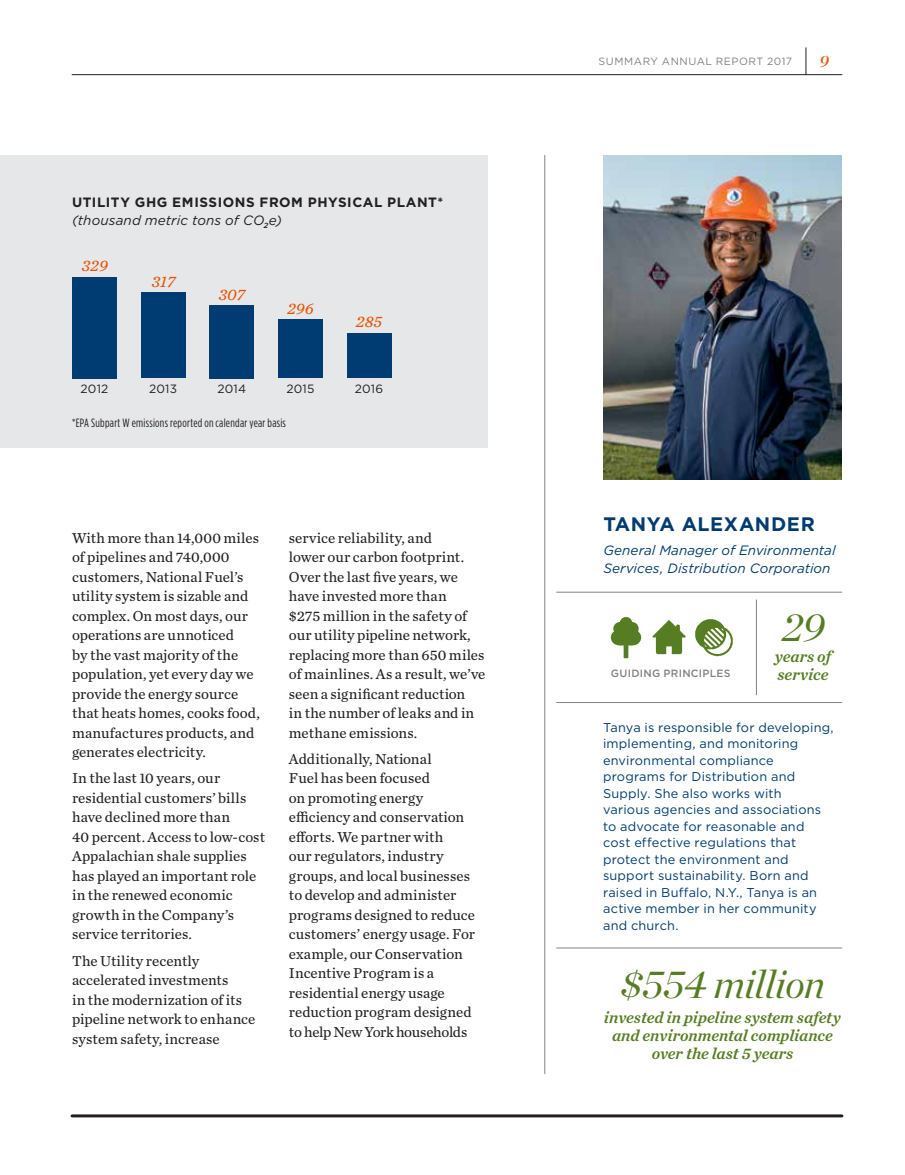
<style>
.page{position:relative;width:905px;height:1175px;background:#fff}
.page>*{position:absolute;margin:0;border:0;box-sizing:border-box;transform-origin:0 0}
.t1{font:italic 39.75px "Chronicle Display";letter-spacing:-.02em;color:#567d22}
.t2{font:700 19.5px "Gotham HTF";letter-spacing:.025em;color:#003b71}
.t3{font:italic 16.5px/18px "Chronicle Text G2 Semi";letter-spacing:-.005em;color:#567d22;text-align:center}
.t4{font:italic 16.5px "Chronicle Text G2";color:#e65300}
.t5{font:italic 16.5px "Chronicle Display Semi";color:#e65300}
.t6{font:15px/19.5px "Chronicle Text G2";letter-spacing:.005em;color:#231f20}
.t7{font:700 13.5px/18px "Gotham HTF";letter-spacing:.04em;color:#231f20}
.t8{font:italic 13.5px/18px "Gotham HTF";letter-spacing:.005em;color:#003b71}
.t9{font:12.75px/16.5px "Gotham HTF";letter-spacing:.015em;color:#003b71}
.t10{font:condensed 12px "Gotham HTF";letter-spacing:.025em;color:#231f20}
.t11{font:12px "Gotham HTF";letter-spacing:.015em;color:#231f20}
.t12{font:10.5px "Gotham HTF";letter-spacing:.05em;color:#808285}
.t13{font:500 10.5px "Gotham HTF";letter-spacing:.03em;color:#808285}
.s1{font-weight:400;font-style:italic}
</style>
<div class="page">
<hr style="left:544px;top:155px;width:1px;height:918px;background:#808285">
<div style="left:0;top:155px;width:488px;height:293px;background:#e6e7e8"></div>
<div style="left:72px;top:277px;width:45px;height:101px;background:#003b71"></div>
<div style="left:141px;top:292px;width:44px;height:86px;background:#003b71"></div>
<div style="left:210px;top:305px;width:44px;height:73px;background:#003b71"></div>
<div style="left:278px;top:319px;width:44px;height:59px;background:#003b71"></div>
<div style="left:347px;top:333px;width:44px;height:45px;background:#003b71"></div>
<img style="left:603px;top:155px;width:238px;height:324px">
<hr style="left:556px;top:947px;width:285px;height:1px;background:#808285">
<hr style="left:556px;top:702px;width:285px;height:1px;background:#808285">
<hr style="left:556px;top:592px;width:285px;height:1px;background:#808285">
<hr style="left:756px;top:600px;width:1px;height:95px;background:#808285">
<img style="left:652px;top:620px;width:34px;height:35px">
<img style="left:610px;top:617px;width:32px;height:41px">
<img style="left:695px;top:619px;width:38px;height:38px">
<hr style="left:72px;top:74px;width:770px;height:1px;background:#231f20">
<hr style="left:72px;top:1114px;width:770px;height:3px;background:#231f20">
<svg style="left:805px;top:48px;width:1px;height:27px"></svg>
<p class="t7" style="left:72px;top:193px;width:373px">UTILITY GHG EMISSIONS FROM PHYSICAL PLANT* <span class="s1">(thousand metric tons of CO</span><sub>2</sub><span class="s1">e)</span></p>
<p class="t4" style="left:81px;top:253px;width:28px">329</p>
<p class="t4" style="left:151px;top:268px;width:25px">317</p>
<p class="t4" style="left:218px;top:281px;width:28px">307</p>
<p class="t4" style="left:287px;top:295px;width:28px">296</p>
<p class="t4" style="left:356px;top:309px;width:28px">285</p>
<p class="t11" style="left:81px;top:382px;width:29px">2012</p>
<p class="t11" style="left:149px;top:382px;width:29px">2013</p>
<p class="t11" style="left:217px;top:382px;width:30px">2014</p>
<p class="t11" style="left:286px;top:382px;width:29px">2015</p>
<p class="t11" style="left:355px;top:382px;width:30px">2016</p>
<p class="t10" style="left:72px;top:416px;width:215px">*EPA Subpart W emissions reported on calendar year basis</p>
<p class="t6" style="left:72px;top:527px;width:189px">With more than 14,000 miles of pipelines and 740,000 customers, National Fuel’s utility system is sizable and complex. On most days, our operations are unnoticed<br>by the vast majority of the population, yet every day we provide the energy source that heats homes, cooks food, manufactures products, and generates electricity.</p>
<p class="t6" style="left:72px;top:767px;width:194px">In the last 10 years, our residential customers’ bills have declined more than<br>40 percent. Access to low-cost<br>Appalachian shale supplies has played an important role in the renewed economic growth in the Company’s service territories.</p>
<p class="t6" style="left:72px;top:950px;width:185px">The Utility recently accelerated investments<br>in the modernization of its pipeline network to enhance system safety, increase</p>
<p class="t6" style="left:289px;top:527px;width:198px">service reliability, and<br>lower our carbon footprint.<br>Over the last five years, we have invested more than<br>$275 million in the safety of our utility pipeline network, replacing more than 650 miles of mainlines. As a result, we’ve seen a significant reduction<br>in the number of leaks and in methane emissions.</p>
<p class="t6" style="left:289px;top:748px;width:187px">Additionally, National<br>Fuel has been focused<br>on promoting energy efficiency and conservation efforts. We partner with<br>our regulators, industry groups, and local businesses to develop and administer programs designed to reduce customers’ energy usage. For example, our Conservation<br>Incentive Program is a residential energy usage reduction program designed to help New York households</p>
<p class="t12" style="left:598px;top:56px;width:195px">SUMMARY ANNUAL REPORT 2017</p>
<p class="t5" style="left:819px;top:48px;width:11px">9</p>
<h2 class="t2" style="left:603px;top:512px;width:213px">TANYA ALEXANDER</h2>
<p class="t8" style="left:603px;top:541px;width:234px">General Manager of Environmental<br>Services, Distribution Corporation</p>
<p class="t13" style="left:611px;top:667px;width:121px">GUIDING PRINCIPLES</p>
<h1 class="t1" style="left:781px;top:595px;width:44px">29</h1>
<p class="t3" style="left:774px;top:646px;width:58px;text-align:left">years of service</p>
<p class="t9" style="left:603px;top:718px;width:232px">Tanya is responsible for developing, implementing, and monitoring environmental compliance programs for Distribution and<br>Supply. She also works with<br>various agencies and associations to advocate for reasonable and cost effective regulations that protect the environment and support sustainability. Born and raised in Buffalo, N.Y., Tanya is an active member in her community and church.</p>
<h1 class="t1" style="left:620px;top:952px;width:206px">$554 million</h1>
<p class="t3" style="left:604px;top:1007px;width:238px">invested in pipeline system safety and environmental compliance over the last 5 years</p>
</div>
